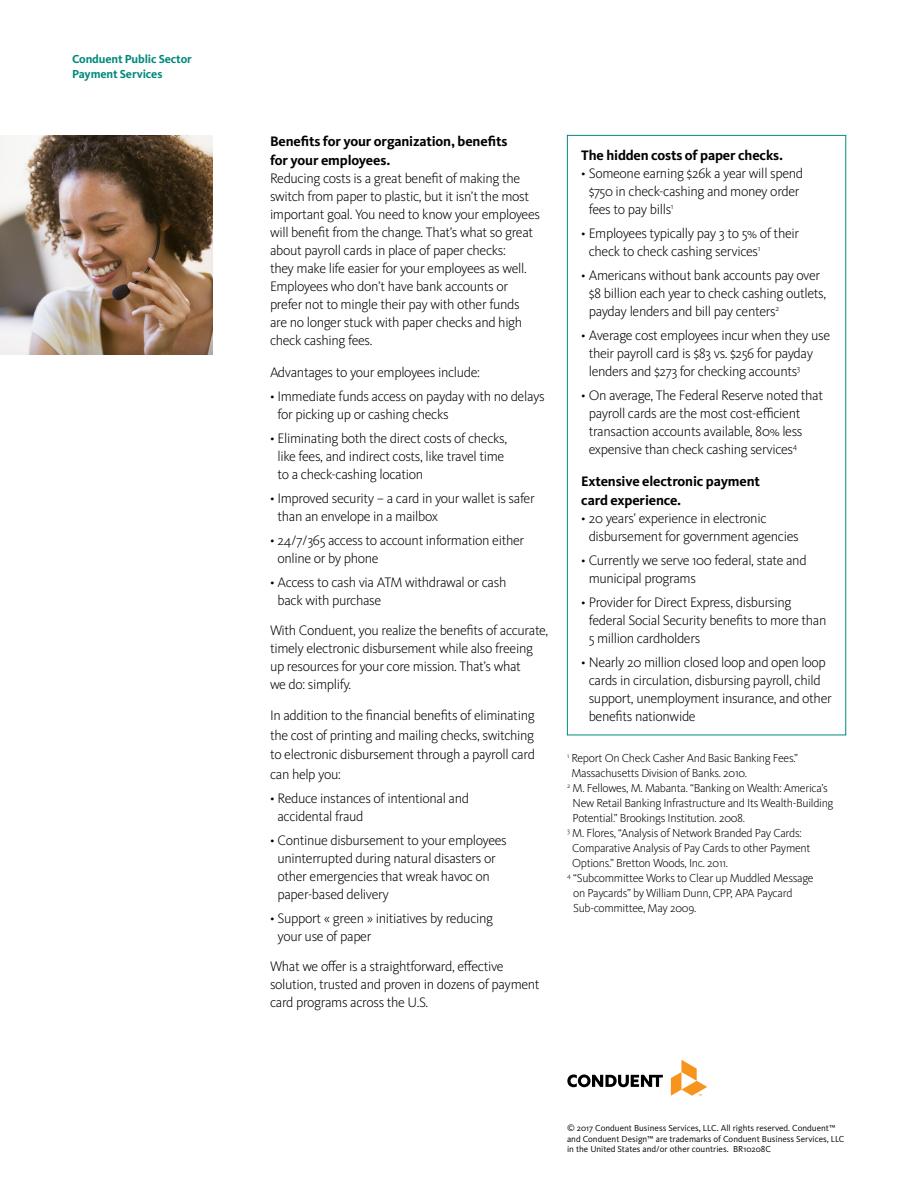
<style>
.page{position:relative;width:918px;height:1188px;background:#fff}
.page>*{position:absolute;margin:0;border:0;box-sizing:border-box;transform-origin:0 0}
.t1{font:300 14.25px/18px "Kievit Pro";letter-spacing:-.025em;color:#000}
.t2{font:700 14.25px/19.5px "Kievit Pro";letter-spacing:-.01em;color:#000}
.t3{font:300 12px "Kievit Pro";letter-spacing:-.025em;color:#000}
.t4{font:700 12px/15px "Kievit Pro";letter-spacing:-.01em;color:#00897b}
.t5{font:9px/10.5px "Kievit Pro";color:#000}
</style>
<div class="page">
<div style="left:567px;top:135px;width:279px;height:600px;border:1px solid #00897b"></div>
<img style="left:0;top:135px;width:213px;height:220px">
<svg style="left:567px;top:1074px;width:96px;height:13px"></svg>
<svg style="left:671px;top:1060px;width:36px;height:36px"></svg>
<p class="t4" style="left:72px;top:52px;width:121px">Conduent Public Sector<br>Payment Services</p>
<p class="t2" style="left:270px;top:131px;width:239px">Benefits for your organization, benefits for your employees.</p>
<p class="t1" style="left:270px;top:170px;width:272px">Reducing costs is a great benefit of making the switch from paper to plastic, but it isn’t the most important goal. You need to know your employees will benefit from the change. That’s what so great about payroll cards in place of paper checks:<br>they make life easier for your employees as well.<br>Employees who don’t have bank accounts or prefer not to mingle their pay with other funds are no longer stuck with paper checks and high check cashing fees.</p>
<p class="t1" style="left:270px;top:363px;width:211px">Advantages to your employees include:</p>
<p class="t1" style="left:277px;top:387px;width:269px;text-indent:-7px">• Immediate funds access on payday with no delays for picking up or cashing checks</p>
<p class="t1" style="left:277px;top:429px;width:231px;text-indent:-7px">• Eliminating both the direct costs of checks, like fees, and indirect costs, like travel time to a check-cashing location</p>
<p class="t1" style="left:277px;top:489px;width:259px;text-indent:-7px">• Improved security – a card in your wallet is safer than an envelope in a mailbox</p>
<p class="t1" style="left:277px;top:531px;width:248px;text-indent:-7px">• 24/7/365 access to account information either online or by phone</p>
<p class="t1" style="left:277px;top:573px;width:230px;text-indent:-7px">• Access to cash via ATM withdrawal or cash back with purchase</p>
<p class="t1" style="left:270px;top:621px;width:280px">With Conduent, you realize the benefits of accurate, timely electronic disbursement while also freeing up resources for your core mission. That’s what<br>we do: simplify.</p>
<p class="t1" style="left:270px;top:706px;width:266px;line-height:19.5px;text-align:justify">In addition to the financial benefits of eliminating the cost of printing and mailing checks, switching to electronic disbursement through a payroll card can help you:</p>
<p class="t1" style="left:277px;top:789px;width:193px;text-indent:-7px">• Reduce instances of intentional and accidental fraud</p>
<p class="t1" style="left:277px;top:831px;width:231px;text-indent:-7px">• Continue disbursement to your employees uninterrupted during natural disasters or other emergencies that wreak havoc on paper-based delivery</p>
<p class="t1" style="left:277px;top:909px;width:217px;text-indent:-7px">• Support « green » initiatives by reducing your use of paper</p>
<p class="t1" style="left:270px;top:957px;width:271px">What we offer is a straightforward, effective solution, trusted and proven in dozens of payment card programs across the U.S.</p>
<p class="t2" style="left:581px;top:145px;width:203px">The hidden costs of paper checks.</p>
<p class="t1" style="left:589px;top:164px;width:216px;text-indent:-7px">• Someone earning $26k a year will spend $750 in check-cashing and money order fees to pay bills<sup>1</sup></p>
<p class="t1" style="left:589px;top:224px;width:212px;text-indent:-7px">• Employees typically pay 3 to 5% of their check to check cashing services<sup>1</sup></p>
<p class="t1" style="left:589px;top:266px;width:239px;text-indent:-7px">• Americans without bank accounts pay over $8 billion each year to check cashing outlets, payday lenders and bill pay centers<sup>2</sup></p>
<p class="t1" style="left:589px;top:326px;width:243px;text-indent:-7px">• Average cost employees incur when they use their payroll card is $83 vs. $256 for payday lenders and $273 for checking accounts<sup>3</sup></p>
<p class="t1" style="left:589px;top:386px;width:236px;text-indent:-7px">• On average, The Federal Reserve noted that payroll cards are the most cost-efficient transaction accounts available, 80% less expensive than check cashing services<sup>4</sup></p>
<p class="t2" style="left:581px;top:471px;width:180px">Extensive electronic payment card experience.</p>
<p class="t1" style="left:589px;top:509px;width:211px;text-indent:-7px">• 20 years’ experience in electronic disbursement for government agencies</p>
<p class="t1" style="left:589px;top:551px;width:219px;text-indent:-7px">• Currently we serve 100 federal, state and municipal programs</p>
<p class="t1" style="left:589px;top:593px;width:239px;text-indent:-7px">• Provider for Direct Express, disbursing federal Social Security benefits to more than<br>5 million cardholders</p>
<p class="t1" style="left:589px;top:653px;width:245px;text-indent:-7px">• Nearly 20 million closed loop and open loop cards in circulation, disbursing payroll, child support, unemployment insurance, and other benefits nationwide</p>
<p class="t3" style="left:567px;top:751px;width:233px"><sup>1</sup> Report On Check Casher And Basic Banking Fees.”</p>
<p class="t3" style="left:571px;top:766px;width:177px">Massachusetts Division of Banks. 2010.</p>
<p class="t3" style="left:567px;top:781px;width:262px"><sup>2</sup> M. Fellowes, M. Mabanta. “Banking on Wealth: America’s</p>
<p class="t3" style="left:573px;top:796px;width:262px">New Retail Banking Infrastructure and Its Wealth-Building</p>
<p class="t3" style="left:573px;top:811px;width:174px">Potential.” Brookings Institution. 2008.</p>
<p class="t3" style="left:567px;top:826px;width:236px"><sup>3</sup> M. Flores, “Analysis of Network Branded Pay Cards:</p>
<p class="t3" style="left:572px;top:841px;width:240px">Comparative Analysis of Pay Cards to other Payment</p>
<p class="t3" style="left:572px;top:856px;width:157px">Options.” Bretton Woods, Inc. 2011.</p>
<p class="t3" style="left:567px;top:871px;width:248px"><sup>4</sup> “Subcommittee Works to Clear up Muddled Message</p>
<p class="t3" style="left:573px;top:886px;width:221px">on Paycards” by William Dunn, CPP, APA Paycard</p>
<p class="t3" style="left:573px;top:901px;width:125px">Sub-committee, May 2009.</p>
<p class="t5" style="left:567px;top:1123px;width:279px">© 2017 Conduent Business Services, LLC. All rights reserved. Conduent™ and Conduent Design™ are trademarks of Conduent Business Services, LLC in the United States and/or other countries. BR10208C</p>
</div>
